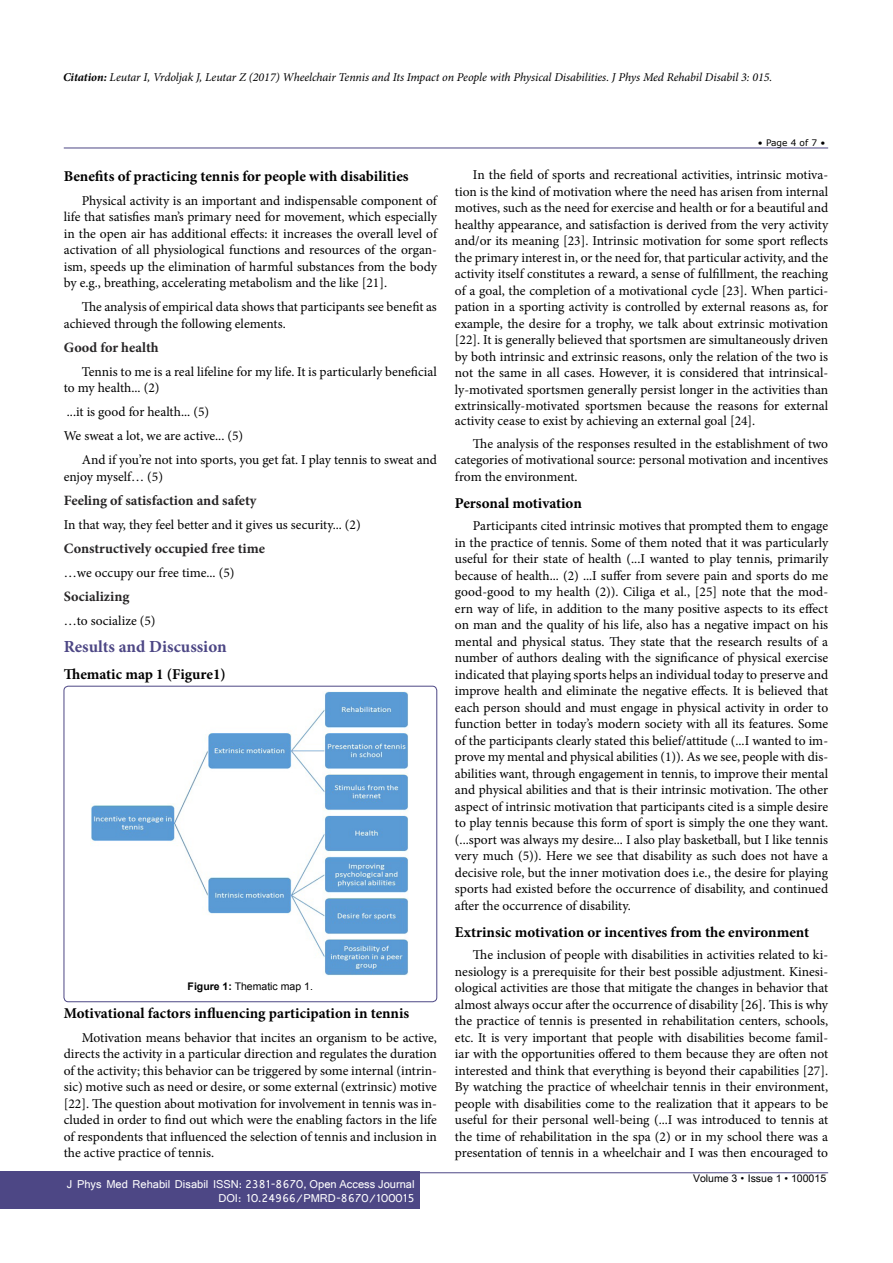
<style>
.page{position:relative;width:893px;height:1263px;background:#fff}
.page>*{position:absolute;margin:0;border:0;box-sizing:border-box;transform-origin:0 0}
.t1{font:700 16.95px "Minion Pro";color:#4d4785}
.t2{font:700 15px "Minion Pro";color:#000}
.t3{font:700 14.25px "Minion Pro";color:#282627}
.t4{font:13.5px/16.5px "Minion Pro";color:#000;text-align:justify}
.t5{font:italic 12px "Minion Pro";letter-spacing:-.01em;color:#000}
.t6{font:12px/14.2px "Shruti";color:#fff;text-align:right}
.t7{font:10.5px "Arial Unicode MS";color:#000}
.t8{font:10.5px "Arial";color:#000}
.t9{font:9px "MS Reference Sans Serif";color:#000}
.s1{font-weight:700}
.s2{font-family:"Batang"}
</style>
<div class="page">
<hr style="left:64px;top:148px;width:764px;height:1px;background:#4d4785">
<hr style="left:64px;top:1172px;width:764px;height:1px;background:#4d4785">
<div style="left:0;top:1171px;width:419px;height:38px;background:#4d4785"></div>
<div style="left:64px;top:686px;width:373px;height:316px;border:1px solid #4d4785;border-radius:4px"></div>
<img style="left:91px;top:692px;width:317px;height:284px">
<p class="t5" style="left:63px;top:69px;width:711px"><span class="s1">Citation:</span> Leutar I, Vrdoljak J, Leutar Z (2017) Wheelchair Tennis and Its Impact on People with Physical Disabilities. J Phys Med Rehabil Disabil 3: 015.</p>
<p class="t2" style="left:64px;top:165px;width:346px">Benefits of practicing tennis for people with disabilities</p>
<p class="t4" style="left:64px;top:192px;width:375px;text-indent:18px">Physical activity is an important and indispensable component of life that satisfies man’s primary need for movement, which especially in the open air has additional effects: it increases the overall level of activation of all physiological functions and resources of the organ&shy;ism, speeds up the elimination of harmful substances from the body by e.g., breathing, accelerating metabolism and the like [21].</p>
<p class="t4" style="left:64px;top:299px;width:375px;text-indent:18px">The analysis of empirical data shows that participants see benefit as achieved through the following elements.</p>
<p class="t3" style="left:64px;top:337px;width:96px">Good for health</p>
<p class="t4" style="left:64px;top:363px;width:375px;text-indent:18px">Tennis to me is a real lifeline for my life. It is particularly beneficial to my health... (2)</p>
<p class="t4" style="left:67px;top:404px;width:144px">...it is good for health... (5)</p>
<p class="t4" style="left:64px;top:428px;width:181px">We sweat a lot, we are active... (5)</p>
<p class="t4" style="left:82px;top:452px;width:357px">And if you’re not into sports, you get fat. I play tennis to sweat and</p>
<p class="t4" style="left:64px;top:468px;width:101px">enjoy myself… (5)</p>
<p class="t3" style="left:64px;top:490px;width:194px">Feeling of satisfaction and safety</p>
<p class="t4" style="left:64px;top:516px;width:298px">In that way, they feel better and it gives us security... (2)</p>
<p class="t3" style="left:64px;top:538px;width:203px">Constructively occupied free time</p>
<p class="t4" style="left:64px;top:564px;width:172px">…we occupy our free time... (5)</p>
<p class="t3" style="left:64px;top:586px;width:67px">Socializing</p>
<p class="t4" style="left:64px;top:612px;width:93px">…to socialize (5)</p>
<p class="t1" style="left:64px;top:634px;width:164px">Results and Discussion</p>
<p class="t2" style="left:64px;top:663px;width:164px">Thematic map 1 (Figure1)</p>
<p class="t8" style="left:188px;top:979px;width:127px"><span class="s1">Figure 1:</span> Thematic map 1.</p>
<p class="t2" style="left:64px;top:1002px;width:347px">Motivational factors influencing participation in tennis</p>
<p class="t4" style="left:64px;top:1029px;width:375px;text-indent:18px">Motivation means behavior that incites an organism to be active, directs the activity in a particular direction and regulates the duration of the activity; this behavior can be triggered by some internal (intrin&shy;sic) motive such as need or desire, or some external (extrinsic) motive [22]. The question about motivation for involvement in tennis was in&shy;cluded in order to find out which were the enabling factors in the life of respondents that influenced the selection of tennis and inclusion in the active practice of tennis.</p>
<p class="t6" style="left:67px;top:1176px;width:349px">J Phys Med Rehabil Disabil ISSN: 2381-8670, Open Access Journal<br>DOI: 10.24966/PMRD-8670/100015</p>
<p class="t9" style="left:758px;top:137px;width:69px">• Page 4 of 7 •</p>
<p class="t4" style="left:455px;top:167px;width:375px;text-indent:18px">In the field of sports and recreational activities, intrinsic motiva&shy;tion is the kind of motivation where the need has arisen from internal motives, such as the need for exercise and health or for a beautiful and healthy appearance, and satisfaction is derived from the very activity and/or its meaning [23]. Intrinsic motivation for some sport reflects the primary interest in, or the need for, that particular activity, and the activity itself constitutes a reward, a sense of fulfillment, the reaching of a goal, the completion of a motivational cycle [23]. When partici&shy;pation in a sporting activity is controlled by external reasons as, for example, the desire for a trophy, we talk about extrinsic motivation [22]. It is generally believed that sportsmen are simultaneously driven by both intrinsic and extrinsic reasons, only the relation of the two is not the same in all cases. However, it is considered that intrinsical&shy;ly-motivated sportsmen generally persist longer in the activities than extrinsically-motivated sportsmen because the reasons for external</p>
<p class="t4" style="left:473px;top:410px;width:357px;line-height:22.5px;text-indent:-18px">activity cease to exist by achieving an external goal [24].<br>The analysis of the responses resulted in the establishment of two</p>
<p class="t4" style="left:455px;top:452px;width:375px">categories of motivational source: personal motivation and incentives from the environment.</p>
<p class="t2" style="left:455px;top:492px;width:128px">Personal motivation</p>
<p class="t4" style="left:455px;top:518px;width:375px;text-indent:18px">Participants cited intrinsic motives that prompted them to engage in the practice of tennis. Some of them noted that it was particularly useful for their state of health (...I wanted to play tennis, primarily because of health... (2) ...I suffer from severe pain and sports do me good-good to my health (2)). Ciliga et al., [25] note that the mod&shy;ern way of life, in addition to the many positive aspects to its effect on man and the quality of his life, also has a negative impact on his mental and physical status. They state that the research results of a number of authors dealing with the significance of physical exercise indicated that playing sports helps an individual today to preserve and improve health and eliminate the negative effects. It is believed that each person should and must engage in physical activity in order to function better in today’s modern society with all its features. Some of the participants clearly stated this belief/attitude (...I wanted to im&shy;prove my mental and physical abilities (1)). As we see, people with dis&shy;abilities want, through engagement in tennis, to improve their mental and physical abilities and that is their intrinsic motivation. The other aspect of intrinsic motivation that participants cited is a simple desire to play tennis because this form of sport is simply the one they want. (...sport was always my desire... I also play basketball, but I like tennis very much (5)). Here we see that disability as such does not have a decisive role, but the inner motivation does i.e., the desire for playing sports had existed before the occurrence of disability, and continued after the occurrence of disability.</p>
<p class="t2" style="left:455px;top:921px;width:356px">Extrinsic motivation or incentives from the environment</p>
<p class="t4" style="left:455px;top:947px;width:375px;text-indent:18px">The inclusion of people with disabilities in activities related to ki&shy;nesiology is a prerequisite for their best possible adjustment. Kinesi&shy;ological activities are those that mitigate the changes in behavior that almost always occur after the occurrence of disability [26]. This is why the practice of tennis is presented in rehabilitation centers, schools, etc. It is very important that people with disabilities become famil&shy;iar with the opportunities offered to them because they are often not interested and think that everything is beyond their capabilities [27].<br>By watching the practice of wheelchair tennis in their environment, people with disabilities come to the realization that it appears to be useful for their personal well-being (...I was introduced to tennis at the time of rehabilitation in the spa (2) or in my school there was a presentation of tennis in a wheelchair and I was then encouraged to</p>
<p class="t7" style="left:693px;top:1170px;width:135px">Volume 3 <span class="s2">•</span> Issue 1 • 100015</p>
</div>
